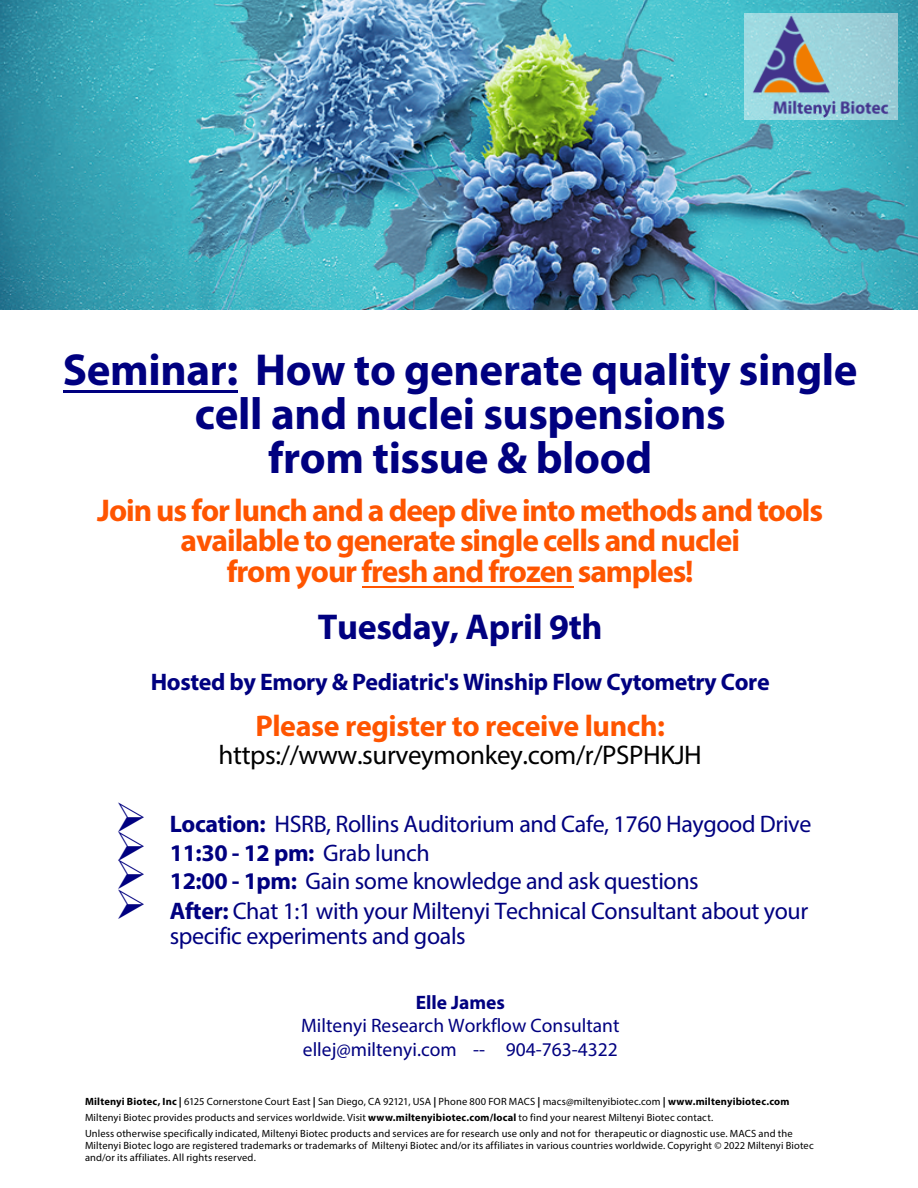
<style>
.page{position:relative;width:918px;height:1188px;background:#fff}
.page>*{position:absolute;margin:0;border:0;box-sizing:border-box;transform-origin:0 0}
.t1{font:700 45px/44px "Myriad Pro";letter-spacing:-.01em;color:#000080;text-align:center}
.t2{font:700 36px "Myriad Pro";letter-spacing:-.01em;color:#000080}
.t3{font:700 31.5px/30.8px "Myriad Pro";letter-spacing:-.035em;color:#f50;text-align:center}
.t4{font:700 30px "Myriad Pro";letter-spacing:-.015em;color:#f50}
.t5{font:27px "Myriad Pro";letter-spacing:-.015em;color:#000}
.t6{font:24px/25.3px "Myriad Pro";letter-spacing:-.015em;color:#000080}
.t7{font:700 24px "Myriad Pro";letter-spacing:-.015em;color:#000080}
.t8{font:19.5px/23.4px "Myriad Pro";color:#000080}
.t9{font:700 19.5px "Myriad Pro";color:#000080}
.t10{font:10.5px/16.2px "Myriad Pro";letter-spacing:.015em;color:#000}
.s1{font-weight:700}
.s2{font-weight:400}
</style>
<div class="page">
<img style="left:0;top:0;width:918px;height:309px">
<img style="left:745px;top:14px;width:153px;height:106px">
<hr style="left:362px;top:586px;width:211px;height:2px;background:#f50">
<hr style="left:63px;top:390px;width:175px;height:2px;background:#000080">
<h1 class="t1" style="left:63px;top:346px;width:796px">Seminar: How to generate quality single cell and nuclei suspensions<br>from tissue &amp; blood</h1>
<h3 class="t3" style="left:97px;top:494px;width:727px">Join us for lunch and a deep dive into methods and tools available to generate single cells and nuclei<br>from your fresh and frozen samples!</h3>
<h2 class="t2" style="left:318px;top:603px;width:286px">Tuesday, April 9th</h2>
<h3 class="t7" style="left:151px;top:666px;width:620px">Hosted by Emory &amp; Pediatric's Winship Flow Cytometry Core</h3>
<h3 class="t4" style="left:255px;top:707px;width:411px">Please register to receive lunch:</h3>
<h3 class="t5" style="left:219px;top:738px;width:485px">https://www.surveymonkey.com/r/PSPHKJH</h3>
<h3 class="t6" style="left:115px;top:811px;width:698px">➢ <span class="s1">Location:</span> HSRB, Rollins Auditorium and Cafe, 1760 Haygood Drive</h3>
<h3 class="t7" style="left:115px;top:837px;width:316px">➢ 11:30 - 12 pm: <span class="s2">Grab lunch</span></h3>
<h3 class="t6" style="left:115px;top:868px;width:585px">➢ <span class="s1">12:00 - 1pm:</span> Gain some knowledge and ask questions</h3>
<h3 class="t6" style="left:170px;top:898px;width:640px;text-indent:-55px">➢ <span class="s1">After:</span> Chat 1:1 with your Miltenyi Technical Consultant about your specific experiments and goals</h3>
<h3 class="t9" style="left:416px;top:990px;width:91px">Elle James</h3>
<h3 class="t8" style="left:301px;top:1014px;width:320px">Miltenyi Research Workflow Consultant ellej@miltenyi.com -- 904-763-4322</h3>
<p class="t10" style="left:85px;top:1093px;width:709px"><span class="s1">Miltenyi Biotec, Inc |</span> 6125 Cornerstone Court East <span class="s1">|</span> San Diego, CA 92121, USA <span class="s1">|</span> Phone 800 FOR MACS <span class="s1">|</span> macs@miltenyibiotec.com <span class="s1">| www.miltenyibiotec.com<br></span>Miltenyi Biotec provides products and services worldwide. Visit <span class="s1">www.miltenyibiotec.com/local</span> to find your nearest Miltenyi Biotec contact.<br>Unless otherwise specifically indicated, Miltenyi Biotec products and services are for research use only and not for therapeutic or diagnostic use. MACS and the</p>
<p class="t10" style="left:85px;top:1140px;width:730px;line-height:12px">Miltenyi Biotec logo are registered trademarks or trademarks of Miltenyi Biotec and/or its affiliates in various countries worldwide. Copyright © 2022 Miltenyi Biotec and/or its affiliates. All rights reserved.</p>
</div>
